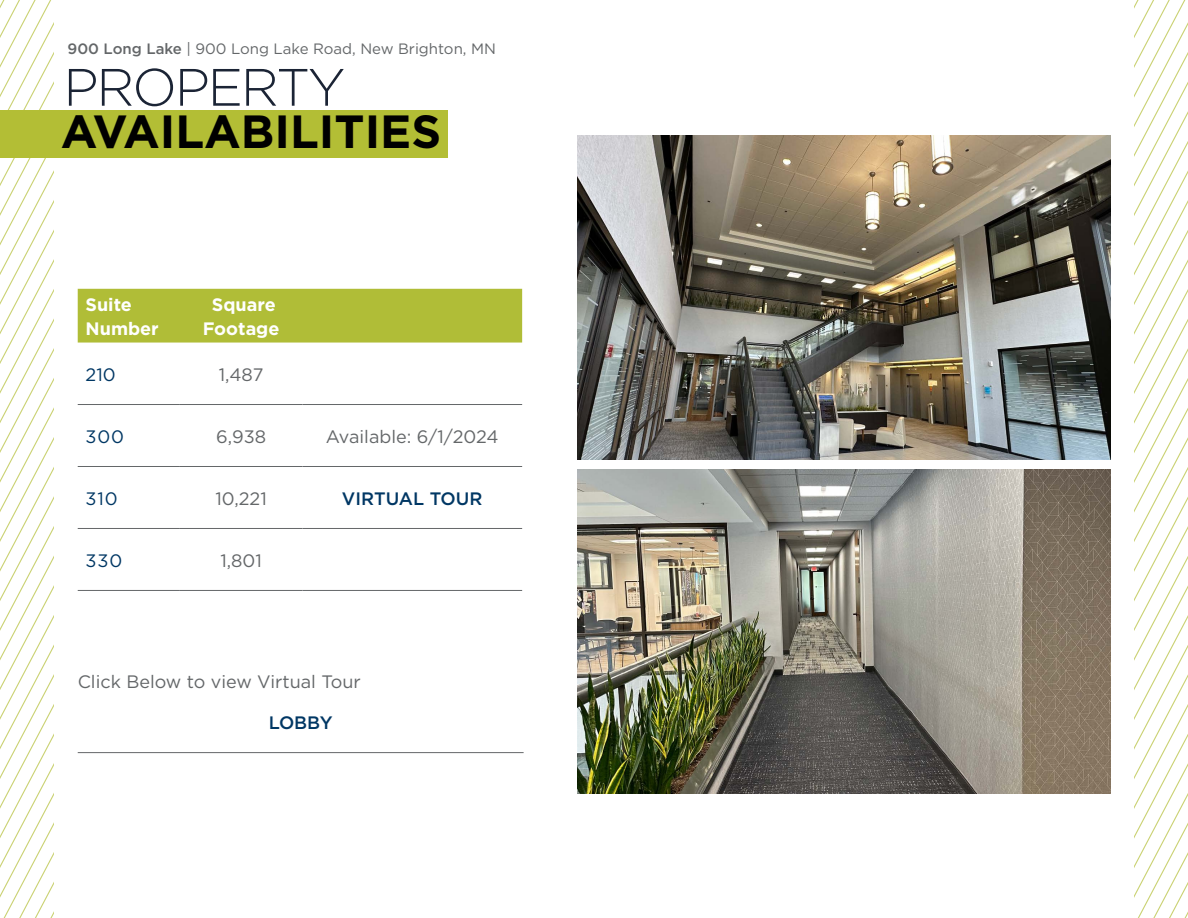
<style>
.page{position:relative;width:1188px;height:918px;background:#fff}
.page>*{position:absolute;margin:0;border:0;box-sizing:border-box;transform-origin:0 0}
.t1{font:300 52.5px "Gotham";letter-spacing:-.04em;color:#1b2435}
.t2{font:700 46.5px "Gotham";color:#000}
.t3{font:18px "Gotham";color:#646769}
.t4{font:700 18px/23.5px "Gotham";color:#fff}
.t5{font:500 18px "Gotham";color:#003764}
.t6{font:18px "Gotham";letter-spacing:.05em;color:#003764}
.t7{font:15px "Gotham";color:#646769}
.s1{font-weight:500}
</style>
<div class="page">
<svg style="left:0;top:0;width:54px;height:918px"></svg>
<svg style="left:1134px;top:0;width:54px;height:918px"></svg>
<img style="left:577px;top:136px;width:533px;height:324px">
<div style="left:78px;top:289px;width:444px;height:54px;background:#b0bd37"></div>
<hr style="left:78px;top:404px;width:102px;height:1px;background:#646769">
<hr style="left:180px;top:404px;width:122px;height:1px;background:#646769">
<hr style="left:302px;top:404px;width:220px;height:1px;background:#646769">
<hr style="left:78px;top:466px;width:102px;height:1px;background:#646769">
<hr style="left:180px;top:466px;width:122px;height:1px;background:#646769">
<hr style="left:302px;top:466px;width:220px;height:1px;background:#646769">
<hr style="left:78px;top:528px;width:102px;height:1px;background:#646769">
<hr style="left:180px;top:528px;width:122px;height:1px;background:#646769">
<hr style="left:302px;top:528px;width:220px;height:1px;background:#646769">
<hr style="left:78px;top:590px;width:102px;height:1px;background:#646769">
<hr style="left:180px;top:590px;width:122px;height:1px;background:#646769">
<hr style="left:302px;top:590px;width:220px;height:1px;background:#646769">
<hr style="left:78px;top:752px;width:446px;height:1px;background:#646769">
<img style="left:577px;top:469px;width:533px;height:324px">
<div style="left:0;top:111px;width:447px;height:47px;background:#b3be35"></div>
<p class="t7" style="left:68px;top:39px;width:430px"><span class="s1">900 Long Lake</span> | 900 Long Lake Road, New Brighton, MN</p>
<h1 class="t1" style="left:63px;top:54px;width:283px">PROPERTY</h1>
<h2 class="t2" style="left:61px;top:101px;width:382px">AVAILABILITIES</h2>
<p class="t4" style="left:86px;top:293px;width:75px">Suite<br>Number</p>
<p class="t4" style="left:203px;top:293px;width:78px;text-align:center">Square<br>Footage</p>
<p class="t6" style="left:86px;top:363px;width:32px">210</p>
<p class="t3" style="left:219px;top:363px;width:46px">1,487</p>
<p class="t6" style="left:86px;top:425px;width:40px">300</p>
<p class="t3" style="left:216px;top:425px;width:51px">6,938</p>
<p class="t3" style="left:326px;top:425px;width:174px">Available: 6/1/2024</p>
<p class="t6" style="left:86px;top:487px;width:34px">310</p>
<p class="t3" style="left:215px;top:487px;width:53px">10,221</p>
<p class="t5" style="left:342px;top:487px;width:142px">VIRTUAL TOUR</p>
<p class="t6" style="left:86px;top:549px;width:38px">330</p>
<p class="t3" style="left:220px;top:549px;width:43px">1,801</p>
<p class="t3" style="left:78px;top:670px;width:285px">Click Below to view Virtual Tour</p>
<p class="t5" style="left:269px;top:711px;width:65px">LOBBY</p>
</div>
